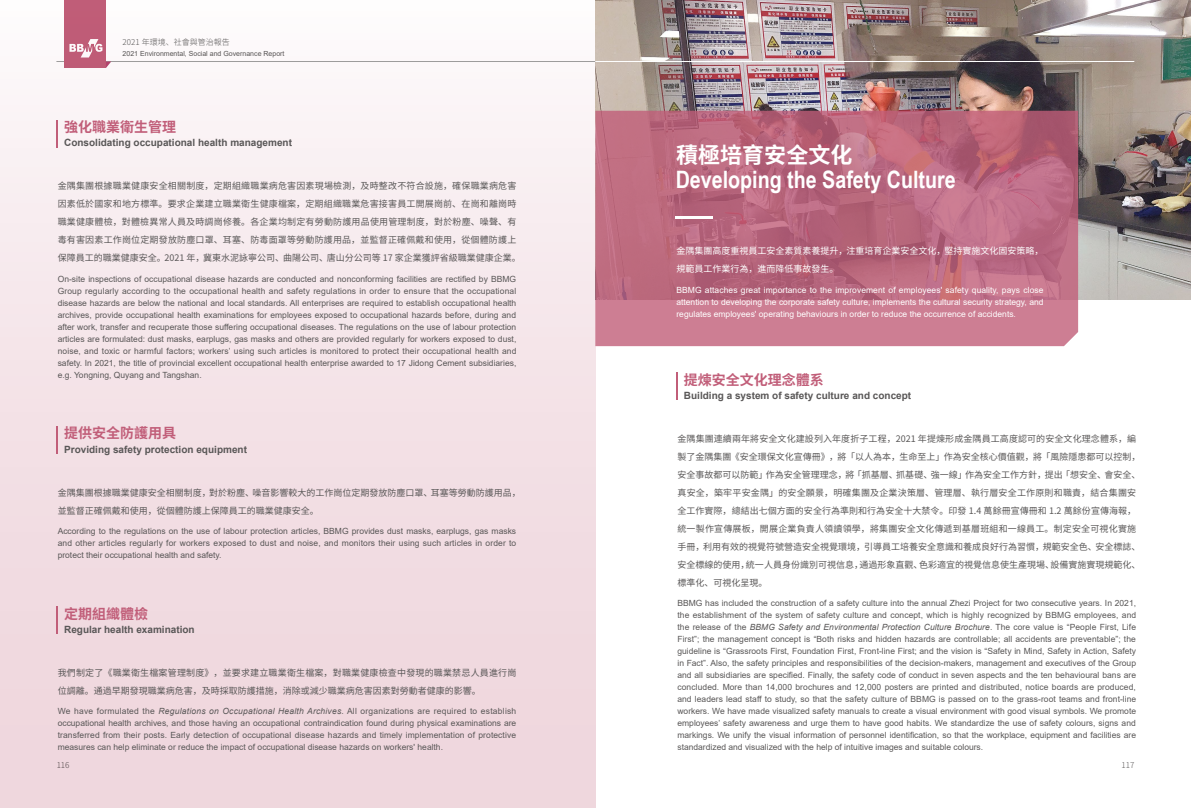
<style>
.page{position:relative;width:1191px;height:808px;background:#fff}
.page>*{position:absolute;margin:0;border:0;box-sizing:border-box;transform-origin:0 0}
.t1{font:700 24px "Arial Narrow";color:#fff}
.t2{font:700 22px "Source Han Sans CN";color:#fff}
.t3{font:700 14px "Source Han Sans CN";color:#c15e79}
.t4{font:700 10px "Arial";color:#595757}
.t5{font:9px/18px "Source Han Sans CN";letter-spacing:.005em;color:#595757}
.t6{font:9px/18px "Source Han Sans CN";color:#fff}
.t7{font:8.5px/12px "Arial";color:#595757;text-align:justify}
.t8{font:8.5px/12px "Arial";color:#fff;text-align:justify}
.t9{font:300 8px "Source Han Sans CN";color:#595757}
.t10{font:7px "Arial";color:#595757}
.s1{font-style:italic}
</style>
<div class="page">
<div style="left:0;top:0;width:595px;height:808px;background:linear-gradient(to bottom,#fbf5f6,#eed3da)"></div>
<svg style="left:57px;top:120px;width:1px;height:28px"></svg>
<svg style="left:57px;top:426px;width:1px;height:28px"></svg>
<svg style="left:57px;top:606px;width:1px;height:28px"></svg>
<svg style="left:676px;top:372px;width:1px;height:28px"></svg>
<img style="left:595px;top:0;width:596px;height:300px">
<svg style="left:595px;top:111px;width:483px;height:235px;background:#bd6c82"></svg>
<hr style="left:675px;top:216px;width:37px;height:2px;background:#fff">
<svg style="left:828px;top:132px;width:48px;height:48px;background:#c0788b"></svg>
<hr style="left:595px;top:61px;width:539px;height:1px;background:#fff">
<p class="t9" style="left:123px;top:37px;width:109px">2021 年環境、社會與管治報告</p>
<p class="t10" style="left:123px;top:48px;width:163px">2021 Environmental, Social and Governance Report</p>
<h3 class="t3" style="left:64px;top:119px;width:113px">強化職業衛生管理</h3>
<p class="t4" style="left:64px;top:136px;width:229px">Consolidating occupational health management</p>
<p class="t5" style="left:58px;top:177px;width:465px">金隅集團根據職業健康安全相關制度，定期組織職業病危害因素現場檢測，及時整改不符合設施，確保職業病危害因素低於國家和地方標準。要求企業建立職業衛生健康檔案，定期組織職業危害接害員工開展崗前、在崗和離崗時職業健康體檢，對體檢異常人員及時調崗修養。各企業均制定有勞動防護用品使用管理制度，對於粉塵、噪聲、有毒有害因素工作崗位定期發放防塵口罩、耳塞、防毒面罩等勞動防護用品，並監督正確佩戴和使用，從個體防護上保障員工的職業健康安全。2021 年，冀東水泥詠寧公司、曲陽公司、唐山分公司等 17 家企業獲評省級職業健康企業。</p>
<p class="t7" style="left:58px;top:273px;width:460px">On-site inspections of occupational disease hazards are conducted and nonconforming facilities are rectified by BBMG Group regularly according to the occupational health and safety regulations in order to ensure that the occupational disease hazards are below the national and local standards. All enterprises are required to establish occupational health archives, provide occupational health examinations for employees exposed to occupational hazards before, during and after work, transfer and recuperate those suffering occupational diseases. The regulations on the use of labour protection articles are formulated: dust masks, earplugs, gas masks and others are provided regularly for workers exposed to dust, noise, and toxic or harmful factors; workers’ using such articles is monitored to protect their occupational health and safety. In 2021, the title of provincial excellent occupational health enterprise awarded to 17 Jidong Cement subsidiaries, e.g. Yongning, Quyang and Tangshan.</p>
<h3 class="t3" style="left:64px;top:425px;width:113px">提供安全防護用具</h3>
<p class="t4" style="left:64px;top:442px;width:184px">Providing safety protection equipment</p>
<p class="t5" style="left:58px;top:483px;width:465px">金隅集團根據職業健康安全相關制度，對於粉塵、噪音影響較大的工作崗位定期發放防塵口罩、耳塞等勞動防護用品，並監督正確佩戴和使用，從個體防護上保障員工的職業健康安全。</p>
<p class="t7" style="left:58px;top:525px;width:460px">According to the regulations on the use of labour protection articles, BBMG provides dust masks, earplugs, gas masks and other articles regularly for workers exposed to dust and noise, and monitors their using such articles in order to protect their occupational health and safety.</p>
<h3 class="t3" style="left:64px;top:606px;width:85px">定期組織體檢</h3>
<p class="t4" style="left:64px;top:622px;width:132px">Regular health examination</p>
<p class="t5" style="left:58px;top:664px;width:460px">我們制定了《職業衛生檔案管理制度》，並要求建立職業衛生檔案，對職業健康檢查中發現的職業禁忌人員進行崗位調離。通過早期發現職業病危害，及時採取防護措施，消除或減少職業病危害因素對勞動者健康的影響。</p>
<p class="t7" style="left:58px;top:705px;width:460px">We have formulated the <span class="s1">Regulations on Occupational Health Archives</span>. All organizations are required to establish occupational health archives, and those having an occupational contraindication found during physical examinations are transferred from their posts. Early detection of occupational disease hazards and timely implementation of protective measures can help eliminate or reduce the impact of occupational disease hazards on workers' health.</p>
<h2 class="t2" style="left:676px;top:142px;width:177px">積極培育安全文化</h2>
<h1 class="t1" style="left:675px;top:161px;width:281px">Developing the Safety Culture</h1>
<p class="t6" style="left:676px;top:242px;width:368px">金隅集團高度重視員工安全素質素養提升，注重培育企業安全文化，堅持實施文化固安策略，規範員工作業行為，進而降低事故發生。</p>
<p class="t8" style="left:676px;top:283px;width:368px">BBMG attaches great importance to the improvement of employees' safety quality, pays close attention to developing the corporate safety culture, implements the cultural security strategy, and regulates employees' operating behaviours in order to reduce the occurrence of accidents.</p>
<h3 class="t3" style="left:684px;top:372px;width:141px">提煉安全文化理念體系</h3>
<p class="t4" style="left:684px;top:388px;width:229px">Building a system of safety culture and concept</p>
<p class="t5" style="left:677px;top:430px;width:465px">金隅集團連續兩年將安全文化建設列入年度折子工程，2021 年提煉形成金隅員工高度認可的安全文化理念體系，編製了金隅集團《安全環保文化宣傳冊》，將「以人為本，生命至上」作為安全核心價值觀，將「風險隱患都可以控制，安全事故都可以防範」作為安全管理理念，將「抓基層、抓基礎、強一線」作為安全工作方針，提出「想安全、會安全、真安全，築牢平安金隅」的安全願景，明確集團及企業決策層、管理層、執行層安全工作原則和職責，結合集團安全工作實際，總結出七個方面的安全行為準則和行為安全十大禁令。印發 1.4 萬餘冊宣傳冊和 1.2 萬餘份宣傳海報，統一製作宣傳展板，開展企業負責人領讀領學，將集團安全文化傳遞到基層班組和一線員工。制定安全可視化實施手冊，利用有效的視覺符號營造安全視覺環境，引導員工培養安全意識和養成良好行為習慣，規範安全色、安全標誌、安全標線的使用，統一人員身份識別可視信息，通過形象直觀、色彩適宜的視覺信息使生產現場、設備實施實現規範化、標準化、可視化呈現。</p>
<p class="t7" style="left:677px;top:597px;width:460px">BBMG has included the construction of a safety culture into the annual Zhezi Project for two consecutive years. In 2021, the establishment of the system of safety culture and concept, which is highly recognized by BBMG employees, and the release of the <span class="s1">BBMG Safety and Environmental Protection Culture Brochure</span>. The core value is “People First, Life First”; the management concept is “Both risks and hidden hazards are controllable; all accidents are preventable”; the guideline is “Grassroots First, Foundation First, Front-line First; and the vision is “Safety in Mind, Safety in Action, Safety in Fact”. Also, the safety principles and responsibilities of the decision-makers, management and executives of the Group and all subsidiaries are specified. Finally, the safety code of conduct in seven aspects and the ten behavioural bans are concluded. More than 14,000 brochures and 12,000 posters are printed and distributed, notice boards are produced, and leaders lead staff to study, so that the safety culture of BBMG is passed on to the grass-root teams and front-line workers. We have made visualized safety manuals to create a visual environment with good visual symbols. We promote employees’ safety awareness and urge them to have good habits. We standardize the use of safety colours, signs and markings. We unify the visual information of personnel identification, so that the workplace, equipment and facilities are standardized and visualized with the help of intuitive images and suitable colours.</p>
<p class="t9" style="left:57px;top:760px;width:14px">116</p>
<p class="t9" style="left:1121px;top:760px;width:14px">117</p>
</div>
